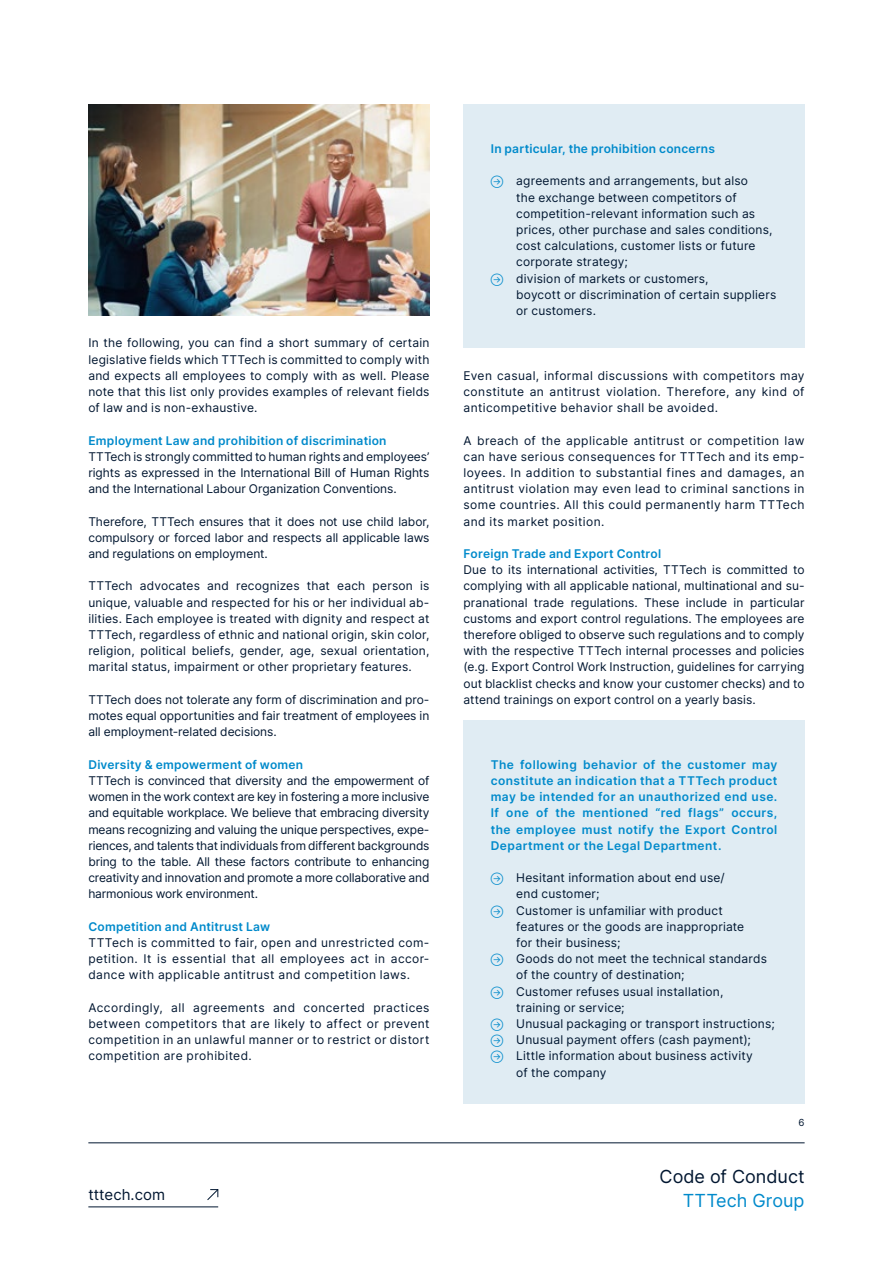
<style>
.page{position:relative;width:893px;height:1263px;background:#fff}
.page>*{position:absolute;margin:0;border:0;box-sizing:border-box;transform-origin:0 0}
.t1{font:18px "Inter";color:#001630}
.t2{font:18px "Inter";color:#008acb}
.t3{font:15px "Inter";color:#001630}
.t4{font:12px/16.2px "Inter";letter-spacing:.015em;color:#001630;text-align:justify}
.t5{font:600 12px/16.2px "Inter";letter-spacing:.02em;color:#008acb;text-align:justify}
.t6{font:9.75px "Inter";color:#001630}
.s1{font-size:9px;color:#008acb}
</style>
<div class="page">
<hr style="left:88px;top:1142px;width:717px;height:1px;background:#001630">
<hr style="left:88px;top:1206px;width:130px;height:1px;background:#001630">
<svg style="left:207px;top:1189px;width:12px;height:11px"></svg>
<img style="left:88px;top:104px;width:341px;height:211px">
<div style="left:463px;top:720px;width:342px;height:384px;background:#e0ecf3"></div>
<div style="left:463px;top:104px;width:342px;height:243px;background:#e0ecf3"></div>
<p class="t4" style="left:88px;top:335px;width:343px">In the following, you can find a short summary of certain legislative fields which TTTech is committed to comply with and expects all employees to comply with as well. Please note that this list only provides examples of relevant fields of law and is non-exhaustive.</p>
<p class="t5" style="left:88px;top:432px;width:300px">Employment Law and prohibition of discrimination</p>
<p class="t4" style="left:88px;top:448px;width:343px">TTTech is strongly committed to human rights and employees’ rights as expressed in the International Bill of Human Rights and the International Labour Organization Conventions.</p>
<p class="t4" style="left:88px;top:513px;width:343px">Therefore, TTTech ensures that it does not use child labor, compulsory or forced labor and respects all applicable laws and regulations on employment.</p>
<p class="t4" style="left:88px;top:578px;width:343px">TTTech advocates and recognizes that each person is unique, valuable and respected for his or her individual ab&shy;ilities. Each employee is treated with dignity and respect at TTTech, regardless of ethnic and national origin, skin color, religion, political beliefs, gender, age, sexual orientation, marital status, impairment or other proprietary features.</p>
<p class="t4" style="left:88px;top:691px;width:343px">TTTech does not tolerate any form of discrimination and pro&shy;motes equal opportunities and fair treatment of employees in all employment-related decisions.</p>
<p class="t5" style="left:88px;top:756px;width:216px">Diversity &amp; empowerment of women</p>
<p class="t4" style="left:88px;top:772px;width:343px">TTTech is convinced that diversity and the empowerment of women in the work context are key in fostering a more inclusive and equitable workplace. We believe that embracing diversity means recognizing and valuing the unique perspectives, expe&shy;riences, and talents that individuals from different backgrounds bring to the table. All these factors contribute to enhancing creativity and innovation and promote a more collaborative and harmonious work environment.</p>
<p class="t5" style="left:88px;top:918px;width:183px">Competition and Antitrust Law</p>
<p class="t4" style="left:88px;top:934px;width:343px">TTTech is committed to fair, open and unrestricted com&shy;petition. It is essential that all employees act in accor&shy;dance with applicable antitrust and competition laws.</p>
<p class="t4" style="left:88px;top:999px;width:343px">Accordingly, all agreements and concerted practices between competitors that are likely to affect or prevent competition in an unlawful manner or to restrict or distort competition are prohibited.</p>
<p class="t3" style="left:88px;top:1184px;width:78px">tttech.com</p>
<p class="t5" style="left:491px;top:140px;width:226px">In particular, the prohibition concerns</p>
<p class="t4" style="left:491px;top:173px;width:259px"><span class="s1">݀</span> agreements and arrangements, but also</p>
<p class="t4" style="left:516px;top:189px;width:222px">the exchange between competitors of</p>
<p class="t4" style="left:516px;top:205px;width:240px">competition-relevant information such as</p>
<p class="t4" style="left:516px;top:221px;width:258px">prices, other purchase and sales conditions,</p>
<p class="t4" style="left:516px;top:237px;width:241px">cost calculations, customer lists or future</p>
<p class="t4" style="left:516px;top:254px;width:113px">corporate strategy;</p>
<p class="t4" style="left:491px;top:270px;width:219px"><span class="s1">݀</span> division of markets or customers,</p>
<p class="t4" style="left:516px;top:286px;width:262px">boycott or discrimination of certain suppliers</p>
<p class="t4" style="left:516px;top:302px;width:81px">or customers.</p>
<p class="t4" style="left:463px;top:367px;width:343px">Even casual, informal discussions with competitors may constitute an antitrust violation. Therefore, any kind of anticompetitive behavior shall be avoided.</p>
<p class="t4" style="left:463px;top:432px;width:343px">A breach of the applicable antitrust or competition law can have serious consequences for TTTech and its emp&shy;loyees. In addition to substantial fines and damages, an antitrust violation may even lead to criminal sanctions in some countries. All this could permanently harm TTTech and its market position.</p>
<p class="t5" style="left:463px;top:545px;width:199px">Foreign Trade and Export Control</p>
<p class="t4" style="left:463px;top:561px;width:343px">Due to its international activities, TTTech is committed to complying with all applicable national, multinational and su&shy;pranational trade regulations. These include in particular customs and export control regulations. The employees are therefore obliged to observe such regulations and to comply with the respective TTTech internal processes and policies (e.g. Export Control Work Instruction, guidelines for carrying out blacklist checks and know your customer checks) and to attend trainings on export control on a yearly basis.</p>
<p class="t5" style="left:491px;top:756px;width:288px">The following behavior of the customer may constitute an indication that a TTTech product may be intended for an unauthorized end use.<br>If one of the mentioned “red flags” occurs, the employee must notify the Export Control Department or the Legal Department.</p>
<p class="t4" style="left:491px;top:869px;width:236px"><span class="s1">݀</span> Hesitant information about end use/</p>
<p class="t4" style="left:516px;top:885px;width:85px">end customer;</p>
<p class="t4" style="left:491px;top:902px;width:234px"><span class="s1">݀</span> Customer is unfamiliar with product</p>
<p class="t4" style="left:516px;top:918px;width:229px">features or the goods are inappropriate</p>
<p class="t4" style="left:516px;top:934px;width:106px">for their business;</p>
<p class="t4" style="left:491px;top:950px;width:278px"><span class="s1">݀</span> Goods do not meet the technical standards</p>
<p class="t4" style="left:516px;top:966px;width:170px">of the country of destination;</p>
<p class="t4" style="left:491px;top:983px;width:234px"><span class="s1">݀</span> Customer refuses usual installation,</p>
<p class="t4" style="left:516px;top:999px;width:110px">training or service;</p>
<p class="t4" style="left:491px;top:1015px;width:285px"><span class="s1">݀</span> Unusual packaging or transport instructions;</p>
<p class="t4" style="left:491px;top:1031px;width:262px"><span class="s1">݀</span> Unusual payment offers (cash payment);</p>
<p class="t4" style="left:491px;top:1047px;width:263px"><span class="s1">݀</span> Little information about business activity</p>
<p class="t4" style="left:516px;top:1064px;width:92px">of the company</p>
<p class="t6" style="left:798px;top:1115px;width:8px">6</p>
<h1 class="t1" style="left:660px;top:1163px;width:147px">Code of Conduct</h1>
<h1 class="t2" style="left:683px;top:1187px;width:123px">TTTech Group</h1>
</div>
